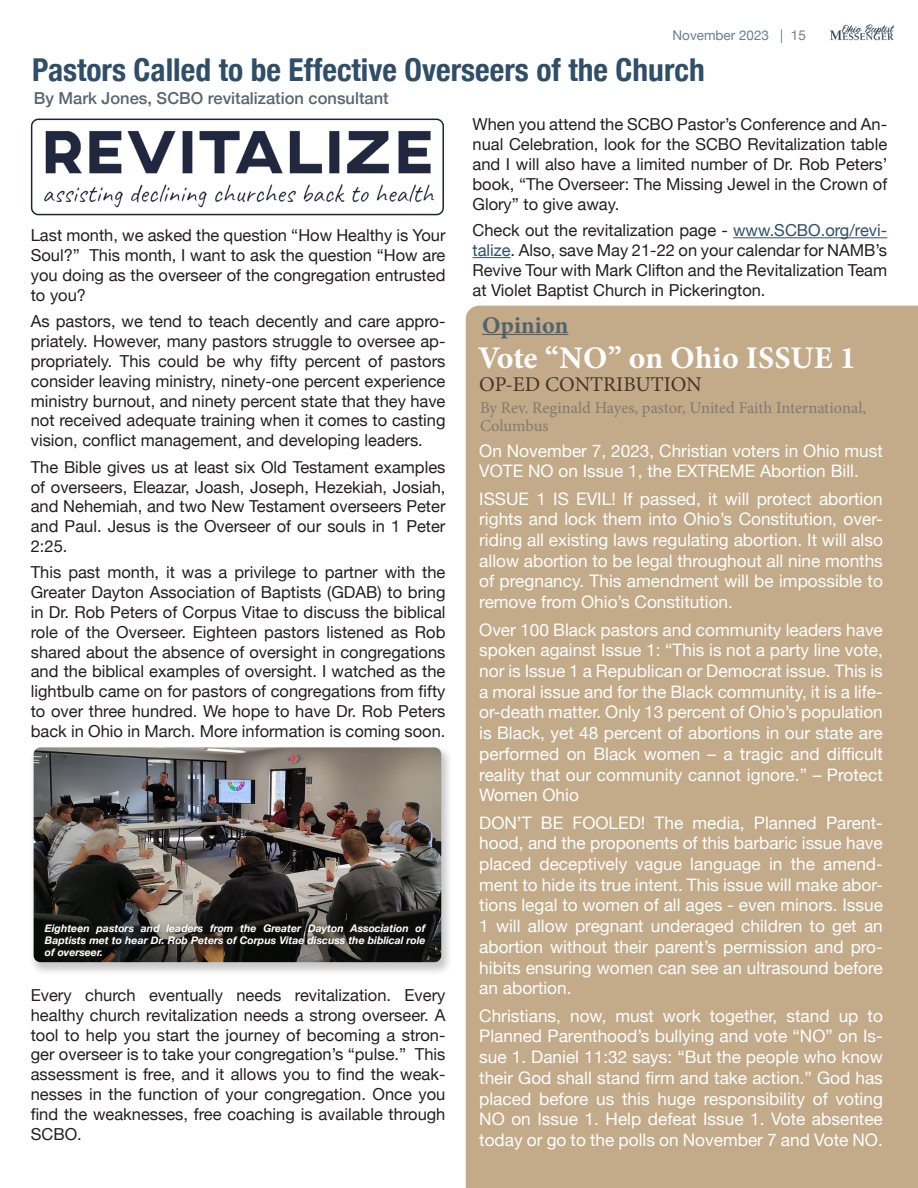
<style>
.page{position:relative;width:918px;height:1188px;background:#fff}
.page>*{position:absolute;margin:0;border:0;box-sizing:border-box;transform-origin:0 0}
.Headline_1{font:700 condensed 31.5px "Helvetica Neue";color:#304e67}
.Headline_Light_1{font:31.5px "Minion Variable Concept";color:#fff}
.Subheading_1{font:24px "Minion Variable Concept";color:#51636d}
.Subheading_1-2{font:21px "Minion Pro";color:#443628}
.Paragraph_Light{font:17.25px/20.7px "Helvetica Neue";color:#fff;text-align:justify}
.t1{font:16.5px/19.8px "Helvetica Neue";color:#231f20;text-align:justify}
.Author_Text{font:16.5px/18px "Minion Pro";letter-spacing:-.005em;color:#837a70}
.Author_Text-2{font:500 16.5px "Helvetica Neue";color:#5a6670}
.t2{font:13.5px "Helvetica Neue";color:#6c7e8f}
.Minimal_in_photo_caption{font:italic 700 10.5px/12px "Helvetica Neue";color:#fff;text-align:justify}
.s1{color:#304e67}
</style>
<div class="page">
<img style="left:830px;top:24px;width:64px;height:16px">
<hr style="left:733px;top:237px;width:154px;height:1px;background:#304e67">
<hr style="left:472px;top:257px;width:39px;height:1px;background:#304e67">
<div style="left:466px;top:306px;width:452px;height:882px;background:#c3aa89"></div>
<div style="left:29px;top:745px;width:424px;height:231px;background:#231f20;opacity:.25"></div>
<img style="left:34px;top:747px;width:407px;height:215px">
<div style="left:38px;top:918px;width:394px;height:45px;background:#231f20;opacity:.5"></div>
<img style="left:31px;top:118px;width:413px;height:98px">
<div style="left:31px;top:119px;width:413px;height:96px;border:2px solid #1f243c;border-radius:7px"></div>
<hr style="left:482px;top:334px;width:86px;height:1px;background:#51636d">
<p class="t2" style="left:673px;top:25px;width:135px">November 2023 | 15</p>
<p class="Headline_1" style="left:32px;top:44px;width:674px">Pastors Called to be Effective Overseers of the Church</p>
<p class="Author_Text-2" style="left:34px;top:85px;width:356px">By Mark Jones, SCBO revitalization consultant</p>
<p class="t1" style="left:31px;top:227px;width:416px">Last month, we asked the question “How Healthy is Your Soul?” This month, I want to ask the question “How are you doing as the overseer of the congregation entrusted to you?</p>
<p class="t1" style="left:31px;top:313px;width:416px">As pastors, we tend to teach decently and care appro&shy;priately. However, many pastors struggle to oversee ap&shy;propriately. This could be why fifty percent of pastors consider leaving ministry, ninety-one percent experience ministry burnout, and ninety percent state that they have not received adequate training when it comes to casting vision, conflict management, and developing leaders.</p>
<p class="t1" style="left:31px;top:458px;width:416px">The Bible gives us at least six Old Testament examples of overseers, Eleazar, Joash, Joseph, Hezekiah, Josiah, and Nehemiah, and two New Testament overseers Peter and Paul. Jesus is the Overseer of our souls in 1 Peter 2:25.</p>
<p class="t1" style="left:31px;top:564px;width:416px">This past month, it was a privilege to partner with the Greater Dayton Association of Baptists (GDAB) to bring in Dr. Rob Peters of Corpus Vitae to discuss the biblical role of the Overseer. Eighteen pastors listened as Rob shared about the absence of oversight in congregations and the biblical examples of oversight. I watched as the lightbulb came on for pastors of congregations from fifty to over three hundred. We hope to have Dr. Rob Peters back in Ohio in March. More information is coming soon.</p>
<p class="Minimal_in_photo_caption" style="left:45px;top:923px;width:382px">Eighteen pastors and leaders from the Greater Dayton Association of Baptists met to hear Dr. Rob Peters of Corpus Vitae discuss the biblical role of overseer.</p>
<p class="t1" style="left:31px;top:986px;width:416px">Every church eventually needs revitalization. Every healthy church revitalization needs a strong overseer. A tool to help you start the journey of becoming a stron&shy;ger overseer is to take your congregation’s “pulse.” This assessment is free, and it allows you to find the weak&shy;nesses in the function of your congregation. Once you find the weaknesses, free coaching is available through SCBO.</p>
<p class="t1" style="left:472px;top:116px;width:416px">When you attend the SCBO Pastor’s Conference and An&shy;nual Celebration, look for the SCBO Revitalization table and I will also have a limited number of Dr. Rob Peters’ book, “The Overseer: The Missing Jewel in the Crown of Glory” to give away.</p>
<p class="t1" style="left:472px;top:221px;width:416px">Check out the revitalization page - <span class="s1">www.SCBO.org/revi&shy;talize</span>. Also, save May 21-22 on your calendar for NAMB’s Revive Tour with Mark Clifton and the Revitalization Team at Violet Baptist Church in Pickerington.</p>
<p class="Subheading_1" style="left:482px;top:308px;width:88px">Opinion</p>
<p class="Subheading_1-2" style="left:479px;top:370px;width:224px">OP-ED CONTRIBUTION</p>
<p class="Headline_Light_1" style="left:479px;top:336px;width:378px">Vote “NO” on Ohio ISSUE 1</p>
<p class="Author_Text" style="left:480px;top:398px;width:388px">By Rev. Reginald Hayes, pastor, United Faith International,<br>Columbus</p>
<p class="Paragraph_Light" style="left:479px;top:441px;width:405px">On November 7, 2023, Christian voters in Ohio must<br>VOTE NO on Issue 1, the EXTREME Abortion Bill.</p>
<p class="Paragraph_Light" style="left:479px;top:489px;width:405px">ISSUE 1 IS EVIL! If passed, it will protect abortion rights and lock them into Ohio’s Constitution, over&shy;riding all existing laws regulating abortion. It will also allow abortion to be legal throughout all nine months of pregnancy. This amendment will be impossible to remove from Ohio’s Constitution.</p>
<p class="Paragraph_Light" style="left:479px;top:620px;width:405px">Over 100 Black pastors and community leaders have spoken against Issue 1: “This is not a party line vote, nor is Issue 1 a Republican or Democrat issue. This is a moral issue and for the Black community, it is a life&shy;or-death matter. Only 13 percent of Ohio’s population is Black, yet 48 percent of abortions in our state are performed on Black women – a tragic and difficult reality that our community cannot ignore.” – Protect Women Ohio</p>
<p class="Paragraph_Light" style="left:479px;top:813px;width:405px">DON’T BE FOOLED! The media, Planned Parent&shy;hood, and the proponents of this barbaric issue have placed deceptively vague language in the amend&shy;ment to hide its true intent. This issue will make abor&shy;tions legal to women of all ages - even minors. Issue 1 will allow pregnant underaged children to get an abortion without their parent’s permission and pro&shy;hibits ensuring women can see an ultrasound before an abortion.</p>
<p class="Paragraph_Light" style="left:479px;top:1006px;width:405px">Christians, now, must work together, stand up to Planned Parenthood’s bullying and vote “NO” on Is&shy;sue 1. Daniel 11:32 says: “But the people who know their God shall stand firm and take action.” God has placed before us this huge responsibility of voting NO on Issue 1. Help defeat Issue 1. Vote absentee today or go to the polls on November 7 and Vote NO.</p>
</div>
